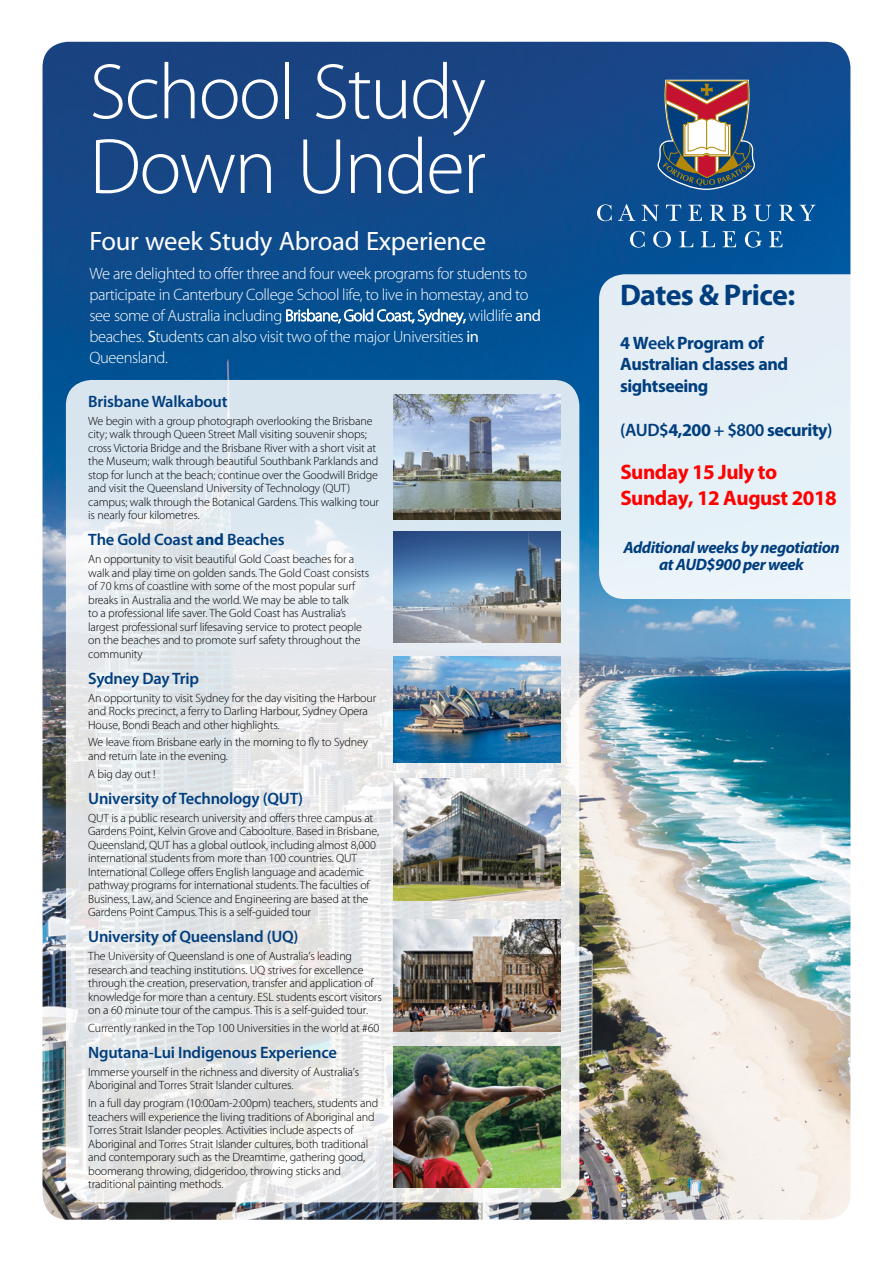
<style>
.page{position:relative;width:893px;height:1263px;background:#fff}
.page>*{position:absolute;margin:0;border:0;box-sizing:border-box;transform-origin:0 0}
.t1{font:300 79.2px/74.7px "Myriad Pro";letter-spacing:-.025em;color:#fff}
.t2{font:700 30px "Myriad Pro";letter-spacing:-.025em;color:#003e7e}
.t3{font:26.7px "Myriad Pro";letter-spacing:-.01em;color:#fff}
.t4{font:700 21px/25.2px "Myriad Pro";letter-spacing:-.02em;color:#f00}
.t5{font:700 18px/21.1px "Myriad Pro";letter-spacing:-.025em;color:#003e7e}
.t6{font:300 16.5px/21px "Myriad Pro";letter-spacing:-.025em;color:#fff}
.t7{font:600 16.5px "Myriad Pro";letter-spacing:-.01em;color:#003e7e}
.t8{font:italic 700 16.5px/17.2px "Myriad Pro";letter-spacing:-.025em;color:#003d7d;text-align:center}
.t9{font:300 12px/13.5px "Myriad Pro";letter-spacing:-.01em;color:#000}
.s1{font-weight:400}
.s2{font-weight:700}
.s3{font-weight:600}
</style>
<div class="page">
<img style="left:43px;top:42px;width:807px;height:1178px">
<div style="left:599px;top:274px;width:252px;height:325px;background:#e5eff6"></div>
<svg style="left:657px;top:80px;width:98px;height:110px;background:#6d6b7c"></svg>
<svg style="left:597px;top:204px;width:15px;height:17px"></svg>
<svg style="left:618px;top:204px;width:17px;height:17px"></svg>
<svg style="left:641px;top:205px;width:18px;height:16px"></svg>
<svg style="left:666px;top:205px;width:15px;height:16px"></svg>
<svg style="left:688px;top:205px;width:14px;height:16px"></svg>
<svg style="left:710px;top:205px;width:16px;height:16px"></svg>
<svg style="left:732px;top:205px;width:14px;height:16px"></svg>
<svg style="left:754px;top:205px;width:17px;height:16px"></svg>
<svg style="left:779px;top:205px;width:36px;height:16px"></svg>
<svg style="left:630px;top:231px;width:15px;height:17px"></svg>
<svg style="left:653px;top:231px;width:18px;height:17px"></svg>
<svg style="left:679px;top:231px;width:14px;height:16px"></svg>
<svg style="left:701px;top:231px;width:14px;height:16px"></svg>
<svg style="left:723px;top:231px;width:13px;height:16px"></svg>
<svg style="left:745px;top:231px;width:17px;height:17px"></svg>
<svg style="left:769px;top:231px;width:13px;height:16px"></svg>
<svg style="left:66px;top:380px;width:513px;height:822px"></svg>
<img style="left:394px;top:394px;width:167px;height:125px">
<img style="left:394px;top:531px;width:167px;height:111px">
<img style="left:394px;top:656px;width:167px;height:106px">
<img style="left:394px;top:779px;width:167px;height:121px">
<img style="left:394px;top:919px;width:167px;height:112px">
<img style="left:394px;top:1046px;width:167px;height:142px">
<h1 class="t1" style="left:90px;top:56px;width:398px">School Study<br>Down Under</h1>
<h3 class="t3" style="left:90px;top:224px;width:398px">Four week Study Abroad Experience</h3>
<p class="t6" style="left:90px;top:263px;width:453px">We are delighted to offer three and four week programs for students to participate in Canterbury College School life, to live in homestay, and to see some of Australia including Brisbane, Gold Coast, Sydney, wildlife <span class="s1">and </span>beaches. <span class="s1">S</span>tudents can also visit two of the major Universities <span class="s1">in </span>Queensland.</p>
<h3 class="t7" style="left:88px;top:391px;width:141px">Brisbane Walkabout</h3>
<p class="t9" style="left:88px;top:414px;width:292px">We begin with a group photograph overlooking the Brisbane city; walk through Queen Street Mall visiting souvenir shops; cross Victoria Bridge and the Brisbane River with a short visit at the Museum; walk through beautiful Southbank Parklands and stop for lunch at the beach; continue over the Goodwill Bridge and visit the Queensland University of Technology (QUT) campus; walk through the Botanical Gardens. This walking tour is nearly four kilometres.</p>
<h3 class="t7" style="left:88px;top:529px;width:198px">The Gold Coast <span class="s2">and</span> Beaches</h3>
<p class="t9" style="left:88px;top:552px;width:282px">An opportunity to visit beautiful Gold Coast beaches for a walk and play time on golden sands. The Gold Coast consists of 70 kms of coastline with some of the most popular surf breaks in Australia and the world. We may be able to talk<br>to a professional life saver. The Gold Coast has Australia’s largest professional surf lifesaving service to protect people on the beaches and to promote surf safety throughout the community</p>
<h3 class="t7" style="left:88px;top:668px;width:112px">Sydney Day Trip</h3>
<p class="t9" style="left:88px;top:691px;width:289px">An opportunity to visit Sydney for the day visiting the Harbour and Rocks precinct, a ferry to Darling Harbour, Sydney Opera<br>House, Bondi Beach and other highlights.</p>
<p class="t9" style="left:88px;top:736px;width:281px">We leave from Brisbane early in the morning to fly to Sydney and return late in the evening.</p>
<p class="t9" style="left:88px;top:767px;width:69px">A big day out !</p>
<h3 class="t7" style="left:88px;top:788px;width:216px">University of Technology (QUT)</h3>
<p class="t9" style="left:88px;top:811px;width:292px">QUT is a public research university and offers three campus at Gardens Point, Kelvin Grove and Caboolture. Based in Brisbane, Queensland, QUT has a global outlook, including almost 8,000 international students from more than 100 countries. QUT International College offers English language and academic pathway programs for international students. The faculties of Business, Law, and Science and Engineering are based at the Gardens Point Campus. This is a self-guided tour</p>
<h3 class="t7" style="left:88px;top:926px;width:212px">University of Queensland (UQ)</h3>
<p class="t9" style="left:88px;top:949px;width:295px">The University of Queensland is one of Australia’s leading research and teaching institutions. UQ strives for excellence through the creation, preservation, transfer and application of knowledge for more than a century. ESL students escort visitors on a 60 minute tour of the campus. This is a self-guided tour.</p>
<p class="t9" style="left:88px;top:1021px;width:293px">Currently ranked in the Top 100 Universities in the world at #60</p>
<h3 class="t7" style="left:88px;top:1042px;width:250px">Ngutana-Lui Indigenous Experience</h3>
<p class="t9" style="left:88px;top:1065px;width:273px">Immerse yourself in the richness and diversity of Australia’s<br>Aboriginal and Torres Strait Islander cultures.</p>
<p class="t9" style="left:88px;top:1096px;width:292px">In a full day program (10:00am-2:00pm) teachers, students and teachers will experience the living traditions of Aboriginal and Torres Strait Islander peoples. Activities include aspects of Aboriginal and Torres Strait Islander cultures, both traditional and contemporary such as the Dreamtime, gathering good, boomerang throwing, didgeridoo, throwing sticks and traditional painting methods.</p>
<h2 class="t2" style="left:620px;top:275px;width:177px">Dates &amp; Price:</h2>
<h3 class="t5" style="left:620px;top:332px;width:170px">4 W<span class="s3">eek</span>Program of<br>Australian classes and sightseeing</h3>
<h3 class="t5" style="left:620px;top:419px;width:214px"><span class="s3">(AUD$</span>4,200 <span class="s3">+ $800</span> security<span class="s3">)</span></h3>
<h3 class="t4" style="left:620px;top:459px;width:218px">Sunday 15 July to<br>Sunday, 12 August 2018</h3>
<h3 class="t8" style="left:623px;top:538px;width:218px">Additional weeks by negotiation at AUD$900 per week</h3>
</div>
